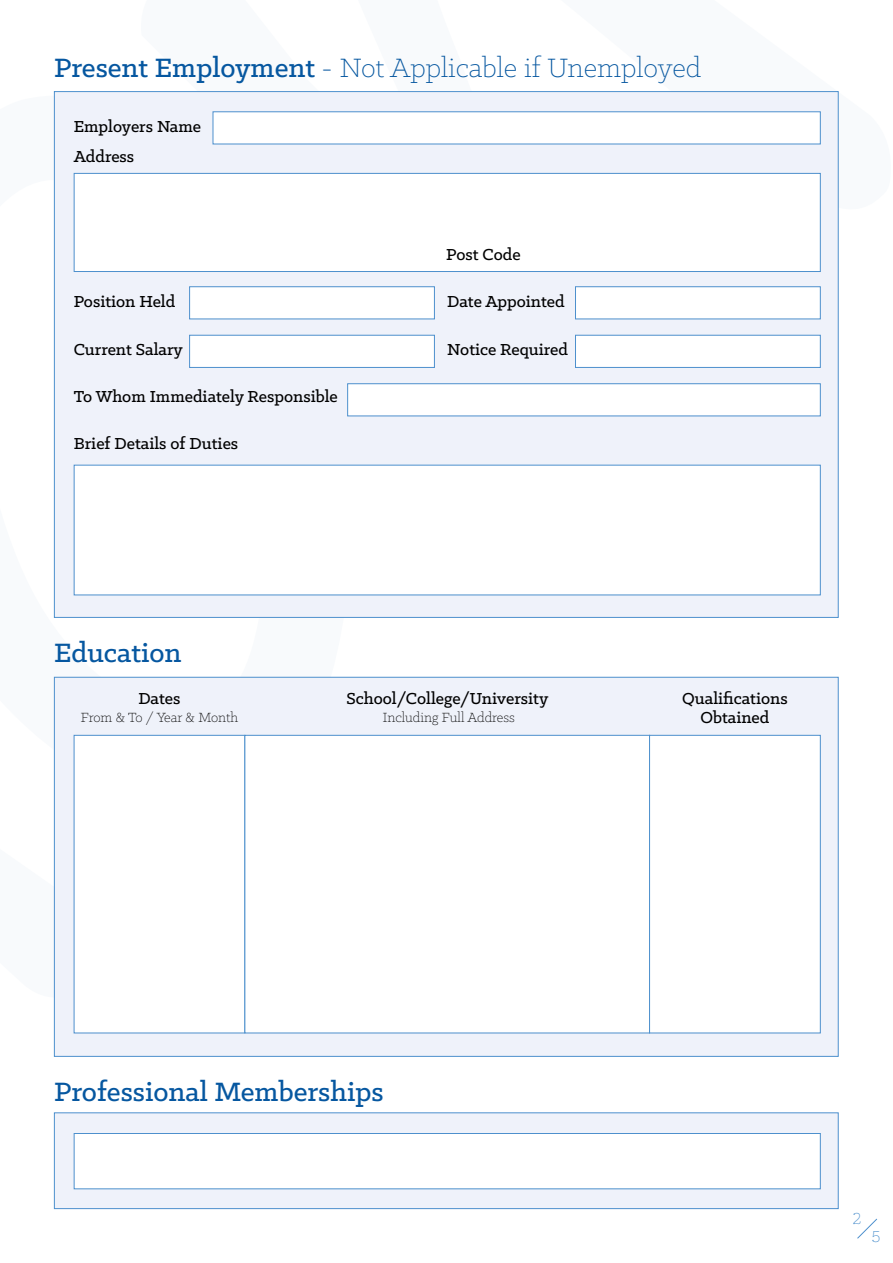
<style>
.page{position:relative;width:893px;height:1263px;background:#fff}
.page>*{position:absolute;margin:0;border:0;box-sizing:border-box;transform-origin:0 0}
.t1{font:300 30px "Klinic Slab";color:#0657a0}
.t2{font:500 30px "Klinic Slab";color:#0657a0}
.t3{font:500 18px/30.2px "Klinic Slab";color:#000}
.t4{font:300 18px "Klinic Slab";color:#4d90cd}
.t5{font:300 15px "Klinic Slab";color:#000}
.s1{font-weight:500}
</style>
<div class="page">
<svg style="left:857px;top:1218px;width:20px;height:21px"></svg>
<div style="left:54px;top:91px;width:785px;height:527px;background:#eff2fa;border:1px solid #4d90cd"></div>
<div style="left:213px;top:111px;width:608px;height:33px;background:#fff;border:1px solid #4d90cd"></div>
<div style="left:189px;top:286px;width:246px;height:33px;background:#fff;border:1px solid #4d90cd"></div>
<div style="left:575px;top:286px;width:246px;height:33px;background:#fff;border:1px solid #4d90cd"></div>
<div style="left:575px;top:335px;width:246px;height:33px;background:#fff;border:1px solid #4d90cd"></div>
<div style="left:189px;top:335px;width:246px;height:33px;background:#fff;border:1px solid #4d90cd"></div>
<div style="left:347px;top:383px;width:474px;height:33px;background:#fff;border:1px solid #4d90cd"></div>
<div style="left:74px;top:465px;width:747px;height:130px;background:#fff"></div>
<div style="left:74px;top:173px;width:747px;height:99px;background:#fff;border:1px solid #4d90cd"></div>
<div style="left:54px;top:677px;width:785px;height:380px;background:#eff2fa;border:1px solid #4d90cd"></div>
<div style="left:74px;top:735px;width:171px;height:298px;background:#fff"></div>
<div style="left:244px;top:735px;width:406px;height:298px;background:#fff;border:1px solid #4d90cd"></div>
<div style="left:649px;top:735px;width:172px;height:298px;background:#fff;border:1px solid #4d90cd"></div>
<div style="left:54px;top:1112px;width:785px;height:97px;background:#eff2fa;border:1px solid #4d90cd"></div>
<div style="left:74px;top:1133px;width:747px;height:56px;background:#fff;border:1px solid #4d90cd"></div>
<h1 class="t1" style="left:54px;top:49px;width:649px"><span class="s1">Present Employment</span> - Not Applicable if Unemployed</h1>
<p class="t3" style="left:74px;top:111px;width:129px">Employers Name<br>Address</p>
<p class="t3" style="left:446px;top:239px;width:76px">Post Code</p>
<p class="t3" style="left:74px;top:286px;width:103px">Position Held</p>
<p class="t3" style="left:447px;top:286px;width:119px">Date Appointed</p>
<p class="t3" style="left:74px;top:333px;width:111px">Current Salary</p>
<p class="t3" style="left:447px;top:333px;width:122px">Notice Required</p>
<p class="t3" style="left:74px;top:381px;width:266px">To Whom Immediately Responsible</p>
<p class="t3" style="left:74px;top:428px;width:166px">Brief Details of Duties</p>
<h1 class="t2" style="left:54px;top:633px;width:129px">Education</h1>
<p class="t3" style="left:138px;top:683px;width:44px">Dates</p>
<p class="t5" style="left:81px;top:708px;width:159px">From &amp; To / Year &amp; Month</p>
<p class="t3" style="left:346px;top:683px;width:203px">School/College/University</p>
<p class="t5" style="left:383px;top:708px;width:134px">Including Full Address</p>
<p class="t3" style="left:682px;top:688px;width:107px;line-height:19.5px;text-align:center">Qualifications<br>Obtained</p>
<h1 class="t2" style="left:54px;top:1072px;width:331px">Professional Memberships</h1>
<p class="t4" style="left:853px;top:1207px;width:10px">2</p>
<p class="t4" style="left:872px;top:1225px;width:10px">5</p>
</div>
